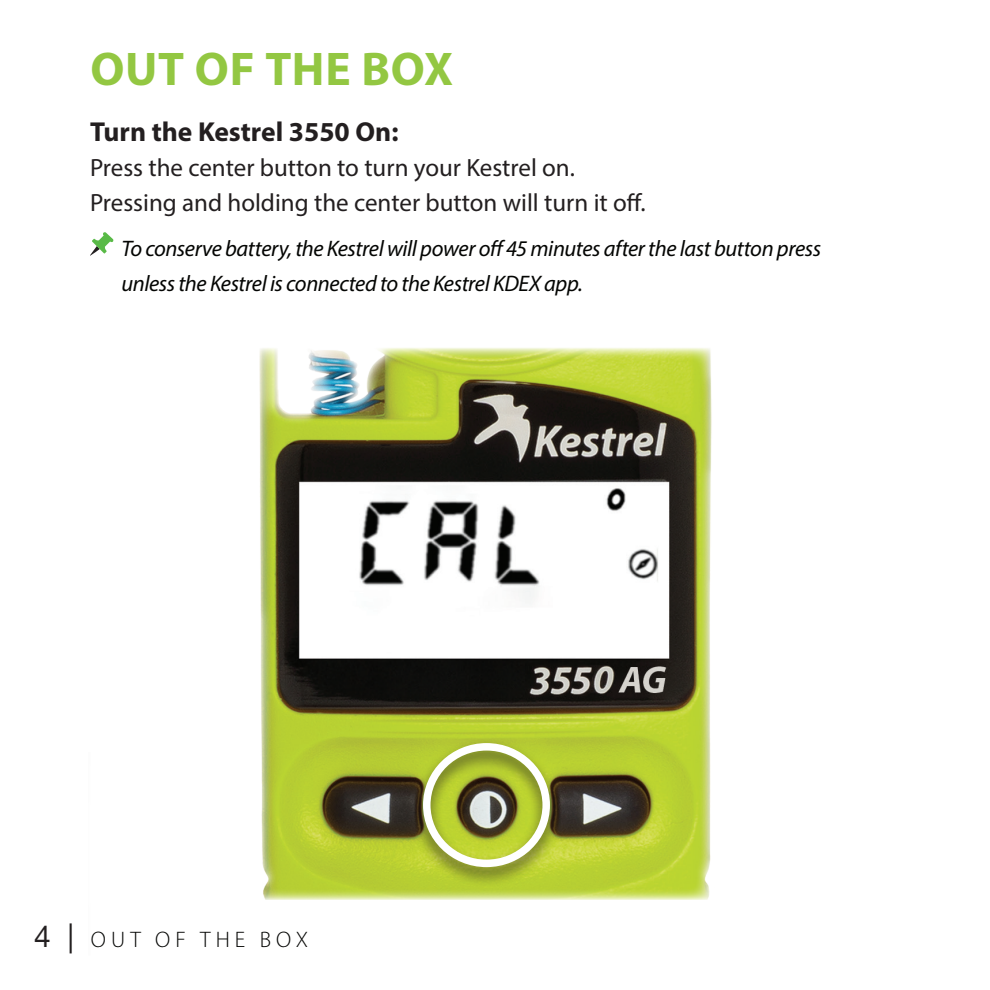
<style>
.page{position:relative;width:990px;height:990px;background:#fff}
.page>*{position:absolute;margin:0;border:0;box-sizing:border-box;transform-origin:0 0}
.head-white-left{font:700 47.5px "Myriad Pro";letter-spacing:.01em;color:#93c742}
.t1{font:30px "Helvetica Neue LT Std";color:#231f20}
.t2{font:700 27.5px "Myriad Pro";color:#231f20}
.t3{font:25px "Myriad Pro";color:#231f20}
.notes{font:italic 22.5px/35px "Myriad Pro";letter-spacing:-.02em;color:#040503}
.head-white-left-2{font:300 22.5px "Myriad Pro";letter-spacing:.225em;color:#040503}
</style>
<div class="page">
<hr style="left:88px;top:752px;width:3px;height:204px;background:#231f20">
<img style="left:259px;top:348px;width:453px;height:552px">
<div style="left:410px;top:739px;width:153px;height:148px;background:#231f20;opacity:.75"></div>
<div style="left:423px;top:743px;width:127px;height:124px;border:8px solid #fff;border-radius:50%"></div>
<svg style="left:90px;top:232px;width:24px;height:24px"></svg>
<p class="head-white-left" style="left:90px;top:38px;width:364px">OUT OF THE BOX</p>
<p class="t2" style="left:90px;top:114px;width:310px">Turn the Kestrel 3550 On:</p>
<p class="t3" style="left:90px;top:153px;width:487px">Press the center button to turn your Kestrel on.</p>
<p class="t3" style="left:90px;top:188px;width:557px">Pressing and holding the center button will turn it off.</p>
<p class="notes" style="left:121px;top:230px;width:701px">To conserve battery, the Kestrel will power off 45 minutes after the last button press unless the Kestrel is connected to the Kestrel KDEX app.</p>
<h2 class="t1" style="left:34px;top:918px;width:42px">4 |</h2>
<p class="head-white-left-2" style="left:91px;top:926px;width:219px">OUT OF THE BOX</p>
</div>
